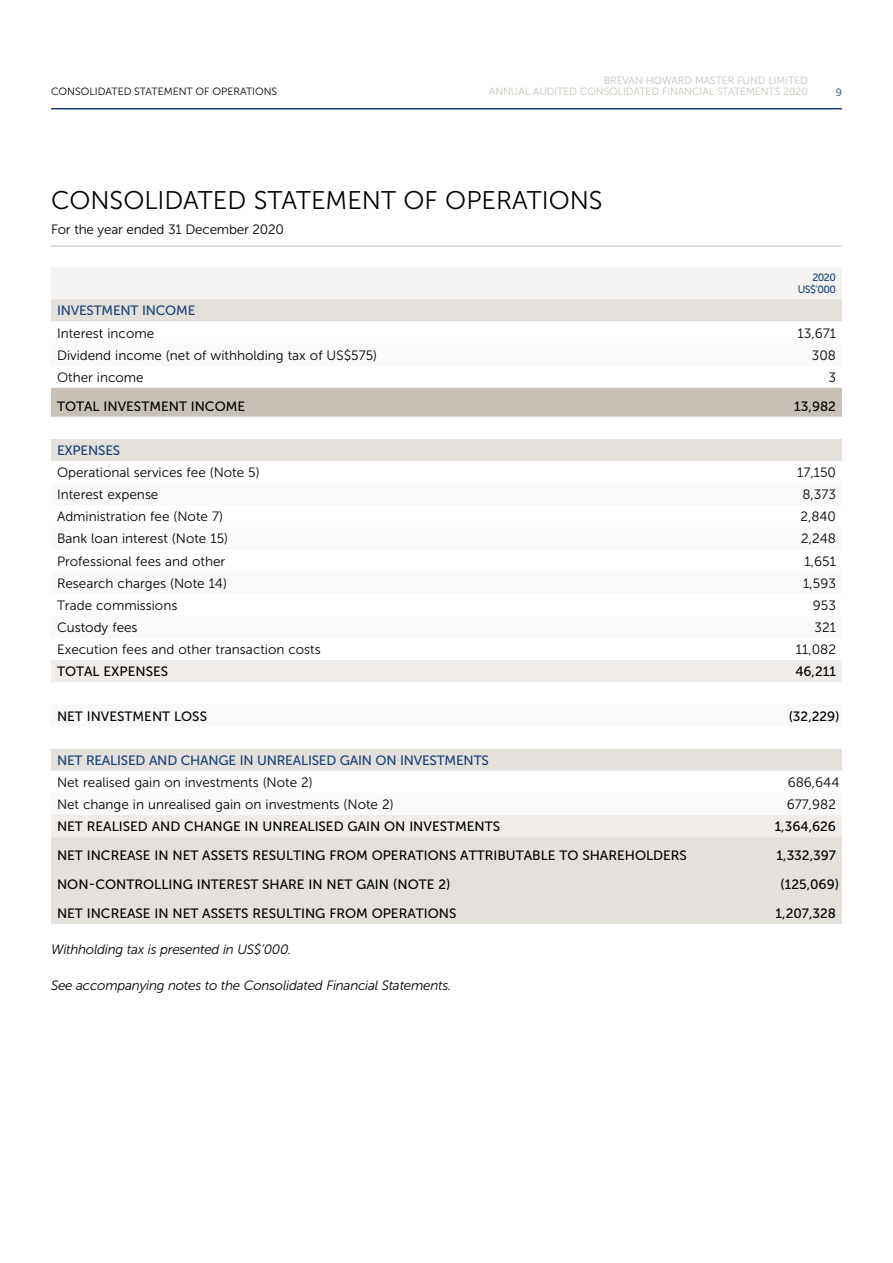
<style>
.page{position:relative;width:893px;height:1263px;background:#fff}
.page>*{position:absolute;margin:0;border:0;box-sizing:border-box;transform-origin:0 0}
.t1{font:25.5px "Museo Sans 300";color:#000}
.t2{font:13.5px "Museo Sans 300";color:#000}
.t3{font:13.5px "Museo Sans 500";color:#000}
.t4{font:italic 13.5px "Museo Sans 300";letter-spacing:-.02em;color:#000}
.t5{font:13.5px "Museo Sans 500";letter-spacing:-.015em;color:#1b4175}
.t6{font:10.5px "Museo Sans 300";letter-spacing:-.01em;color:#c7c1b8}
.t7{font:10.5px "Museo Sans 300";color:#000}
.t8{font:10.5px/12.6px "Museo Sans 500";letter-spacing:-.05em;color:#1b4175;text-align:right}
.t9{font:10.5px "Museo Sans 300";color:#1b4175}
</style>
<div class="page">
<hr style="left:51px;top:108px;width:791px;height:2px;background:#1b4175">
<hr style="left:51px;top:246px;width:791px;height:1px;background:#c7c1b8">
<div style="left:51px;top:267px;width:791px;height:32px;background:#f5f3f1"></div>
<div style="left:51px;top:299px;width:791px;height:625px;background:#e4e0db"></div>
<svg style="left:51px;top:321px;width:791px;height:23px"></svg>
<svg style="left:51px;top:344px;width:791px;height:316px"></svg>
<div style="left:51px;top:388px;width:791px;height:29px;background:#c7c1b8"></div>
<svg style="left:51px;top:660px;width:791px;height:177px"></svg>
<p class="t6" style="left:604px;top:75px;width:206px">BREVAN HOWARD MASTER FUND LIMITED</p>
<p class="t7" style="left:51px;top:86px;width:16px">Consolidated</p>
<p class="t7" style="left:134px;top:86px;width:14px">Statement</p>
<p class="t7" style="left:196px;top:86px;width:33px">of Operations</p>
<p class="t6" style="left:489px;top:86px;width:320px">ANNUAL AUDITED CONSOLIDATED FINANCIAL STATEMENTS 2020</p>
<p class="t9" style="left:836px;top:86px;width:8px">9</p>
<h1 class="t1" style="left:51px;top:187px;width:553px">CONSOLIDATED STATEMENT OF OPERATIONS</h1>
<p class="t2" style="left:51px;top:222px;width:235px">For the year ended 31 December 2020</p>
<p class="t8" style="left:798px;top:271px;width:40px">2020<br>US$’000</p>
<p class="t5" style="left:57px;top:303px;width:140px">INVESTMENT INCOME</p>
<p class="t2" style="left:57px;top:326px;width:99px">Interest income</p>
<p class="t2" style="left:797px;top:326px;width:40px">13,671</p>
<p class="t2" style="left:57px;top:348px;width:322px">Dividend income (net of withholding tax of US$575)</p>
<p class="t2" style="left:812px;top:348px;width:26px">308</p>
<p class="t2" style="left:57px;top:370px;width:88px">Other income</p>
<p class="t2" style="left:828px;top:370px;width:9px">3</p>
<p class="t3" style="left:57px;top:399px;width:190px">TOTAL INVESTMENT INCOME</p>
<p class="t3" style="left:794px;top:399px;width:43px">13,982</p>
<p class="t5" style="left:57px;top:443px;width:65px">EXPENSES</p>
<p class="t2" style="left:57px;top:465px;width:204px">Operational services fee (Note 5)</p>
<p class="t2" style="left:797px;top:465px;width:40px">17,150</p>
<p class="t2" style="left:57px;top:487px;width:103px">Interest expense</p>
<p class="t2" style="left:802px;top:487px;width:35px">8,373</p>
<p class="t2" style="left:57px;top:509px;width:167px">Administration fee (Note 7)</p>
<p class="t2" style="left:800px;top:509px;width:37px">2,840</p>
<p class="t2" style="left:57px;top:531px;width:173px">Bank loan interest (Note 15)</p>
<p class="t2" style="left:801px;top:531px;width:36px">2,248</p>
<p class="t2" style="left:57px;top:554px;width:170px">Professional fees and other</p>
<p class="t2" style="left:804px;top:554px;width:33px">1,651</p>
<p class="t2" style="left:57px;top:576px;width:171px">Research charges (Note 14)</p>
<p class="t2" style="left:803px;top:576px;width:34px">1,593</p>
<p class="t2" style="left:57px;top:598px;width:122px">Trade commissions</p>
<p class="t2" style="left:813px;top:598px;width:25px">953</p>
<p class="t2" style="left:57px;top:620px;width:82px">Custody fees</p>
<p class="t2" style="left:814px;top:620px;width:23px">321</p>
<p class="t2" style="left:57px;top:642px;width:265px">Execution fees and other transaction costs</p>
<p class="t2" style="left:796px;top:642px;width:42px">11,082</p>
<p class="t3" style="left:57px;top:664px;width:113px">TOTAL EXPENSES</p>
<p class="t3" style="left:795px;top:664px;width:42px">46,211</p>
<p class="t3" style="left:57px;top:708px;width:152px">NET INVESTMENT LOSS</p>
<p class="t3" style="left:789px;top:708px;width:52px">(32,229)</p>
<p class="t5" style="left:57px;top:753px;width:433px">NET REALISED AND CHANGE IN UNREALISED GAIN ON INVESTMENTS</p>
<p class="t2" style="left:57px;top:775px;width:257px">Net realised gain on investments (Note 2)</p>
<p class="t2" style="left:788px;top:775px;width:53px">686,644</p>
<p class="t2" style="left:57px;top:797px;width:338px">Net change in unrealised gain on investments (Note 2)</p>
<p class="t2" style="left:787px;top:797px;width:51px">677,982</p>
<p class="t3" style="left:57px;top:819px;width:445px">NET REALISED AND CHANGE IN UNREALISED GAIN ON INVESTMENTS</p>
<p class="t3" style="left:775px;top:819px;width:63px">1,364,626</p>
<p class="t3" style="left:57px;top:848px;width:631px">NET INCREASE IN NET ASSETS RESULTING FROM OPERATIONS ATTRIBUTABLE TO SHAREHOLDERS</p>
<p class="t3" style="left:777px;top:848px;width:61px">1,332,397</p>
<p class="t3" style="left:57px;top:877px;width:395px">NON-CONTROLLING INTEREST SHARE IN NET GAIN (NOTE 2)</p>
<p class="t3" style="left:780px;top:877px;width:61px">(125,069)</p>
<p class="t3" style="left:57px;top:906px;width:401px">NET INCREASE IN NET ASSETS RESULTING FROM OPERATIONS</p>
<p class="t3" style="left:776px;top:906px;width:62px">1,207,328</p>
<p class="t4" style="left:51px;top:942px;width:242px">Withholding tax is presented in US$’000.</p>
<p class="t4" style="left:51px;top:978px;width:402px">See accompanying notes to the Consolidated Financial Statements.</p>
</div>
